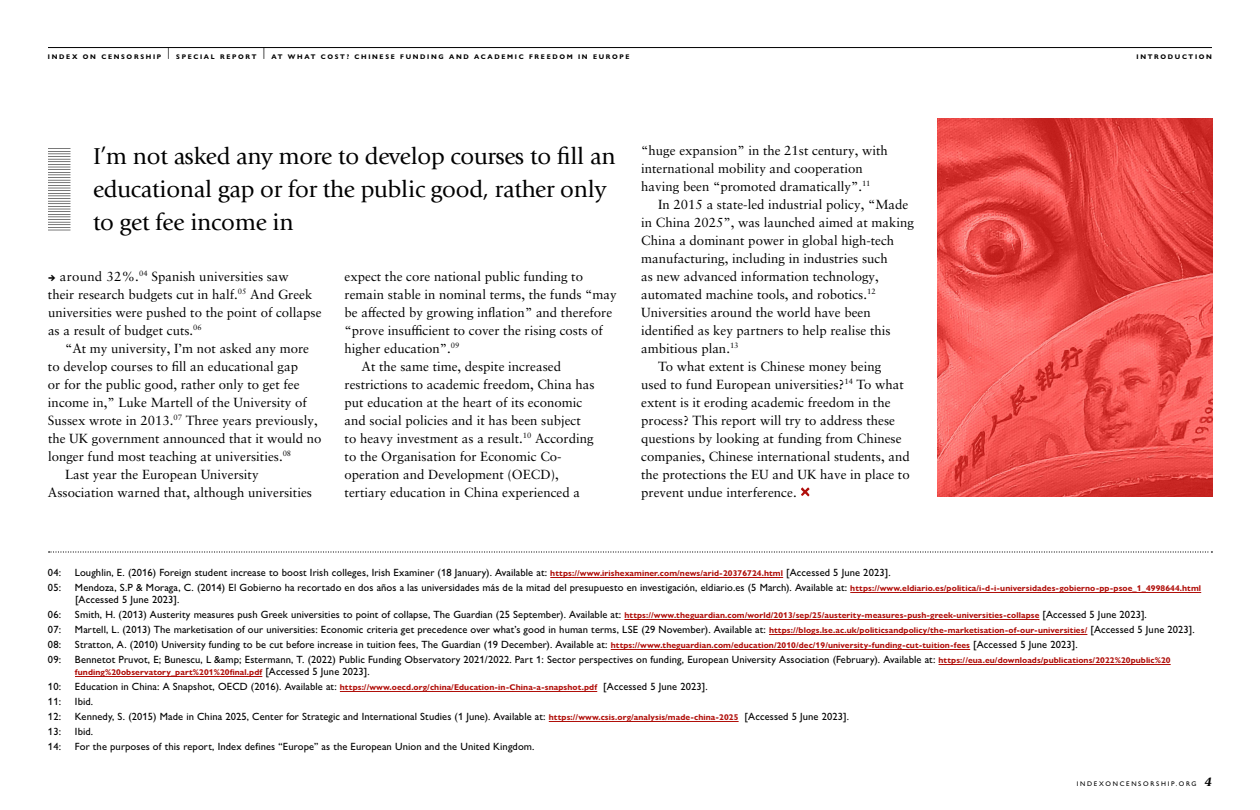
<style>
.page{position:relative;width:1260px;height:810px;background:#fff}
.page>*{position:absolute;margin:0;border:0;box-sizing:border-box;transform-origin:0 0}
.t1{font:24px/33px "Giovanni Std";letter-spacing:-.01em;color:#000}
.t2{font:13.2px/18px "Sabon LT Pro";color:#000}
.t3{font:500 10.5px/12px "Gill Sans Nova";letter-spacing:.01em;color:#000}
.t4{font:700 8.4px "Gill Sans Nova";letter-spacing:.01em;color:#b00f0a}
.t5{font:700 6.75px "Gill Sans Nova";letter-spacing:.25em;color:#000}
.t6{font:500 6.75px "Gill Sans Nova";letter-spacing:.25em;color:#000}
.s1{font-family:"Source Sans Pro";font-weight:700;font-size:12px}
.s2{font-weight:700;font-size:8.4px;color:#b00f0a}
.s3{font-weight:500;font-size:10.5px;color:#000}
.s4{font-family:"Giovanni Std";font-weight:900;font-style:italic;font-size:13.2px}
</style>
<div class="page">
<svg style="left:49px;top:551px;width:1163px;height:2px"></svg>
<hr style="left:550px;top:577px;width:233px;height:1px;background:#b00f0a">
<hr style="left:850px;top:592px;width:351px;height:1px;background:#b00f0a">
<hr style="left:624px;top:619px;width:415px;height:1px;background:#b00f0a">
<hr style="left:769px;top:634px;width:318px;height:1px;background:#b00f0a">
<hr style="left:611px;top:649px;width:359px;height:1px;background:#b00f0a">
<hr style="left:939px;top:664px;width:232px;height:1px;background:#b00f0a">
<hr style="left:75px;top:676px;width:187px;height:1px;background:#b00f0a">
<hr style="left:340px;top:691px;width:257px;height:1px;background:#b00f0a">
<hr style="left:549px;top:721px;width:190px;height:1px;background:#b00f0a">
<svg style="left:801px;top:487px;width:9px;height:9px"></svg>
<img style="left:938px;top:119px;width:274px;height:377px">
<svg style="left:48px;top:148px;width:22px;height:82px"></svg>
<hr style="left:48px;top:47px;width:1164px;height:1px;background:#000">
<p class="t5" style="left:168px;top:52px;width:463px"><sup>|</sup> SPECIAL REPORT <sup>|</sup> AT WHAT COST? CHINESE FUNDING AND ACADEMIC FREEDOM IN EUROPE</p>
<p class="t5" style="left:48px;top:52px;width:115px">INDEX ON CENSORSHIP</p>
<p class="t5" style="left:1137px;top:52px;width:77px">Introducti on</p>
<h1 class="t1" style="left:93px;top:140px;width:524px">I’m not asked any more to develop courses to fill an educational gap or for the public good, rather only to get fee income in</h1>
<p class="t2" style="left:48px;top:267px;width:275px"><span class="s1">→</span> around 32%.<sup>04</sup> Spanish universities saw<br>their research budgets cut in half.<sup>05</sup> And Greek universities were pushed to the point of collapse as a result of budget cuts.<sup>06</sup></p>
<p class="t2" style="left:65px;top:339px;width:246px">“At my university, I’m not asked any more</p>
<p class="t2" style="left:48px;top:357px;width:252px">to develop courses to fill an educational gap</p>
<p class="t2" style="left:48px;top:375px;width:253px">or for the public good, rather only to get fee</p>
<p class="t2" style="left:48px;top:393px;width:260px">income in,” Luke Martell of the University of</p>
<p class="t2" style="left:48px;top:411px;width:271px">Sussex wrote in 2013.<sup>07</sup> Three years previously,</p>
<p class="t2" style="left:48px;top:429px;width:275px">the UK government announced that it would no</p>
<p class="t2" style="left:48px;top:447px;width:245px">longer fund most teaching at universities.<sup>08</sup></p>
<p class="t2" style="left:65px;top:465px;width:195px">Last year the European University</p>
<p class="t2" style="left:48px;top:483px;width:266px">Association warned that, although universities</p>
<p class="t2" style="left:345px;top:267px;width:240px">expect the core national public funding to</p>
<p class="t2" style="left:345px;top:285px;width:274px">remain stable in nominal terms, the funds “may</p>
<p class="t2" style="left:345px;top:303px;width:269px">be affected by growing inflation” and therefore</p>
<p class="t2" style="left:345px;top:321px;width:260px">“prove insufficient to cover the rising costs of</p>
<p class="t2" style="left:345px;top:339px;width:116px">higher education”.<sup>09</sup></p>
<p class="t2" style="left:362px;top:357px;width:201px">At the same time, despite increased</p>
<p class="t2" style="left:345px;top:375px;width:252px">restrictions to academic freedom, China has</p>
<p class="t2" style="left:345px;top:393px;width:239px">put education at the heart of its economic</p>
<p class="t2" style="left:345px;top:411px;width:238px">and social policies and it has been subject</p>
<p class="t2" style="left:345px;top:429px;width:251px">to heavy investment as a result.<sup>10</sup> According</p>
<p class="t2" style="left:345px;top:447px;width:219px">to the Organisation for Economic Co-</p>
<p class="t2" style="left:345px;top:465px;width:216px">operation and Development (OECD),</p>
<p class="t2" style="left:345px;top:483px;width:237px">tertiary education in China experienced a</p>
<p class="t2" style="left:641px;top:141px;width:248px">“huge expansion” in the 21st century, with international mobility and cooperation having been “promoted dramatically”.<sup>11</sup></p>
<p class="t2" style="left:658px;top:195px;width:252px">In 2015 a state-led industrial policy, “Made</p>
<p class="t2" style="left:641px;top:213px;width:274px">in China 2025”, was launched aimed at making</p>
<p class="t2" style="left:641px;top:231px;width:255px">China a dominant power in global high-tech</p>
<p class="t2" style="left:641px;top:249px;width:248px">manufacturing, including in industries such</p>
<p class="t2" style="left:641px;top:267px;width:239px">as new advanced information technology,</p>
<p class="t2" style="left:641px;top:285px;width:236px">automated machine tools, and robotics.<sup>12</sup></p>
<p class="t2" style="left:641px;top:303px;width:231px">Universities around the world have been</p>
<p class="t2" style="left:641px;top:321px;width:251px">identified as key partners to help realise this</p>
<p class="t2" style="left:641px;top:339px;width:99px">ambitious plan.<sup>13</sup></p>
<p class="t2" style="left:658px;top:357px;width:225px">To what extent is Chinese money being</p>
<p class="t2" style="left:641px;top:375px;width:264px">used to fund European universities?<sup>14</sup> To what</p>
<p class="t2" style="left:641px;top:393px;width:251px">extent is it eroding academic freedom in the</p>
<p class="t2" style="left:641px;top:411px;width:255px">process? This report will try to address these</p>
<p class="t2" style="left:641px;top:429px;width:262px">questions by looking at funding from Chinese</p>
<p class="t2" style="left:641px;top:447px;width:270px">companies, Chinese international students, and</p>
<p class="t2" style="left:641px;top:465px;width:270px">the protections the EU and UK have in place to</p>
<p class="t2" style="left:641px;top:483px;width:157px">prevent undue interference.</p>
<p class="t3" style="left:48px;top:566px;width:15px">04:</p>
<p class="t3" style="left:75px;top:566px;width:817px">Loughlin, E. (2016) Foreign student increase to boost Irish colleges, Irish Examiner (18 January). Available at: <span class="s2">https://www.irishexaminer.com/news/arid-20376724.html</span> [Accessed 5 June 2023].</p>
<p class="t3" style="left:48px;top:581px;width:15px">05:</p>
<p class="t3" style="left:75px;top:581px;width:1128px">Mendoza, S.P &amp; Moraga, C. (2014) El Gobierno ha recortado en dos años a las universidades más de la mitad del presupuesto en investigación, eldiario.es (5 March). Available at: <span class="s2">https://www.eldiario.es/politica/i-d-i-universidades-gobierno-pp-psoe_1_4998644.html </span>[Accessed 5 June 2023].</p>
<p class="t3" style="left:48px;top:608px;width:15px">06:</p>
<p class="t3" style="left:75px;top:608px;width:1073px">Smith, H. (2013) Austerity measures push Greek universities to point of collapse, The Guardian (25 September). Available at: <span class="s2">https://www.theguardian.com/world/2013/sep/25/austerity-measures-push-greek-universities-collapse</span> [Accessed 5 June 2023].</p>
<p class="t3" style="left:48px;top:623px;width:15px">07:</p>
<p class="t3" style="left:75px;top:623px;width:1121px">Martell, L. (2013) The marketisation of our universities: Economic criteria get precedence over what’s good in human terms, LSE (29 November). Available at: <span class="s2">https://blogs.lse.ac.uk/politicsandpolicy/the-marketisation-of-our-universities/</span> [Accessed 5 June 2023].</p>
<p class="t3" style="left:48px;top:638px;width:15px">08:</p>
<p class="t3" style="left:75px;top:638px;width:1004px">Stratton, A. (2010) University funding to be cut before increase in tuition fees, The Guardian (19 December). Available at: <span class="s2">https://www.theguardian.com/education/2010/dec/19/university-funding-cut-tuition-fees</span> [Accessed 5 June 2023].</p>
<p class="t3" style="left:48px;top:653px;width:15px">09:</p>
<p class="t3" style="left:75px;top:653px;width:1097px">Bennetot Pruvot, E; Bunescu, L &amp;amp; Estermann, T. (2022) Public Funding Observatory 2021/2022. Part 1: Sector perspectives on funding, European University Association (February). Available at: <span class="s2">https://eua.eu/downloads/publications/2022%20public%20</span></p>
<p class="t4" style="left:75px;top:667px;width:296px">funding%20observatory_part%201%20final.pdf <span class="s3">[Accessed 5 June 2023].</span></p>
<p class="t3" style="left:48px;top:680px;width:15px">10:</p>
<p class="t3" style="left:75px;top:680px;width:634px">Education in China: A Snapshot, OECD (2016). Available at: <span class="s2">https://www.oecd.org/china/Education-in-China-a-snapshot.pdf</span> [Accessed 5 June 2023].</p>
<p class="t3" style="left:48px;top:695px;width:15px">11:</p>
<p class="t3" style="left:75px;top:695px;width:20px">Ibid.</p>
<p class="t3" style="left:48px;top:710px;width:15px">12:</p>
<p class="t3" style="left:75px;top:710px;width:776px">Kennedy, S. (2015) Made in China 2025, Center for Strategic and International Studies (1 June). Available at: <span class="s2">https://www.csis.org/analysis/made-china-2025</span> [Accessed 5 June 2023].</p>
<p class="t3" style="left:48px;top:725px;width:15px">13:</p>
<p class="t3" style="left:75px;top:725px;width:20px">Ibid.</p>
<p class="t3" style="left:48px;top:740px;width:15px">14:</p>
<p class="t3" style="left:75px;top:740px;width:461px">For the purposes of this report, Index defines “Europe” as the European Union and the United Kingdom.</p>
<p class="t6" style="left:1077px;top:779px;width:137px">INDEXONCENSORSHIP.ORG <span class="s4">4</span></p>
</div>
